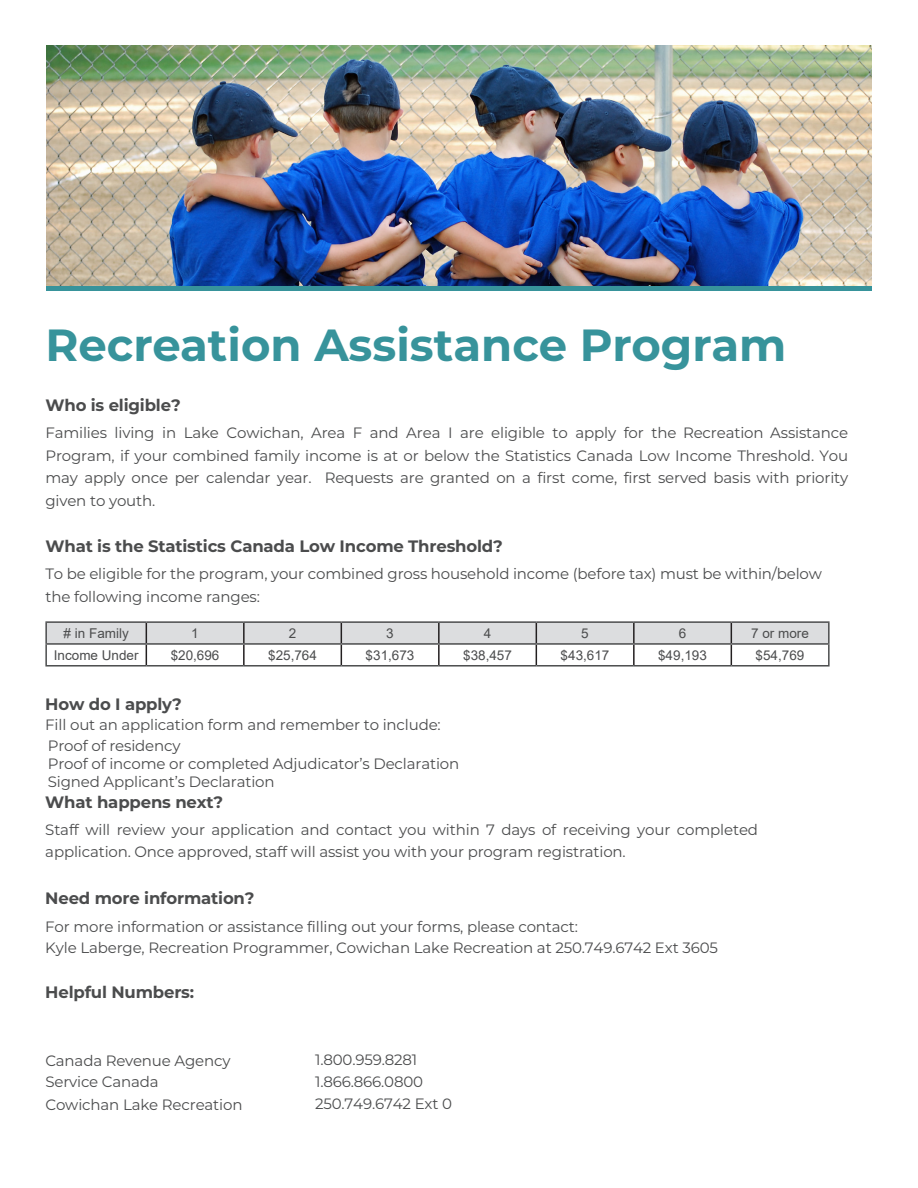
<style>
.page{position:relative;width:918px;height:1188px;background:#fff}
.page>*{position:absolute;margin:0;border:0;box-sizing:border-box;transform-origin:0 0}
.t1{font:700 45px "Montserrat";color:#37939b}
.t2{font:700 16.5px "Montserrat";letter-spacing:-.01em;color:#4b4c4d}
.t3{font:15px/22.8px "Montserrat";letter-spacing:-.01em;color:#4b4c4d}
.t4{font:13.5px "Arial";color:#4b4c4d}
</style>
<div class="page">
<svg style="left:47px;top:623px;width:781px;height:42px"></svg>
<hr style="left:45px;top:621px;width:101px;height:2px;background:#4b4c4d">
<hr style="left:45px;top:623px;width:2px;height:20px;background:#4b4c4d">
<hr style="left:146px;top:621px;width:98px;height:2px;background:#4b4c4d">
<hr style="left:244px;top:621px;width:97px;height:2px;background:#4b4c4d">
<hr style="left:341px;top:621px;width:98px;height:2px;background:#4b4c4d">
<hr style="left:439px;top:621px;width:97px;height:2px;background:#4b4c4d">
<hr style="left:536px;top:621px;width:98px;height:2px;background:#4b4c4d">
<hr style="left:634px;top:621px;width:97px;height:2px;background:#4b4c4d">
<hr style="left:731px;top:621px;width:99px;height:2px;background:#4b4c4d">
<hr style="left:828px;top:623px;width:2px;height:20px;background:#4b4c4d">
<hr style="left:45px;top:643px;width:101px;height:2px;background:#4b4c4d">
<hr style="left:146px;top:643px;width:98px;height:2px;background:#4b4c4d">
<hr style="left:244px;top:643px;width:97px;height:2px;background:#4b4c4d">
<hr style="left:341px;top:643px;width:98px;height:2px;background:#4b4c4d">
<hr style="left:439px;top:643px;width:97px;height:2px;background:#4b4c4d">
<hr style="left:536px;top:643px;width:98px;height:2px;background:#4b4c4d">
<hr style="left:634px;top:643px;width:97px;height:2px;background:#4b4c4d">
<hr style="left:731px;top:643px;width:99px;height:2px;background:#4b4c4d">
<hr style="left:45px;top:645px;width:2px;height:20px;background:#4b4c4d">
<hr style="left:828px;top:645px;width:2px;height:20px;background:#4b4c4d">
<hr style="left:45px;top:665px;width:101px;height:2px;background:#4b4c4d">
<hr style="left:146px;top:665px;width:98px;height:2px;background:#4b4c4d">
<hr style="left:244px;top:665px;width:97px;height:2px;background:#4b4c4d">
<hr style="left:341px;top:665px;width:98px;height:2px;background:#4b4c4d">
<hr style="left:439px;top:665px;width:97px;height:2px;background:#4b4c4d">
<hr style="left:536px;top:665px;width:98px;height:2px;background:#4b4c4d">
<hr style="left:634px;top:665px;width:97px;height:2px;background:#4b4c4d">
<hr style="left:731px;top:665px;width:99px;height:2px;background:#4b4c4d">
<img style="left:46px;top:45px;width:826px;height:242px">
<hr style="left:46px;top:287px;width:826px;height:4px;background:#37939b">
<p class="t1" style="left:45px;top:313px;width:743px">Recreation Assistance Program</p>
<p class="t2" style="left:45px;top:394px;width:137px">Who is eligible?</p>
<p class="t3" style="left:45px;top:420px;width:804px;text-align:justify">Families living in Lake Cowichan, Area F and Area I are eligible to apply for the Recreation Assistance Program, if your combined family income is at or below the Statistics Canada Low Income Threshold. You may apply once per calendar year. Requests are granted on a first come, first served basis with priority given to youth.</p>
<p class="t2" style="left:45px;top:535px;width:459px">What is the Statistics Canada Low Income Threshold?</p>
<p class="t3" style="left:45px;top:562px;width:778px">To be eligible for the program, your combined gross household income (before tax) must be within/below the following income ranges:</p>
<p class="t4" style="left:64px;top:624px;width:67px"># in Family</p>
<p class="t4" style="left:191px;top:624px;width:9px">1</p>
<p class="t4" style="left:289px;top:624px;width:9px">2</p>
<p class="t4" style="left:386px;top:624px;width:9px">3</p>
<p class="t4" style="left:484px;top:624px;width:9px">4</p>
<p class="t4" style="left:581px;top:624px;width:9px">5</p>
<p class="t4" style="left:679px;top:624px;width:9px">6</p>
<p class="t4" style="left:751px;top:624px;width:59px">7 or more</p>
<p class="t4" style="left:54px;top:646px;width:86px">Income Under</p>
<p class="t4" style="left:171px;top:646px;width:50px">$20,696</p>
<p class="t4" style="left:268px;top:646px;width:50px">$25,764</p>
<p class="t4" style="left:366px;top:646px;width:50px">$31,673</p>
<p class="t4" style="left:463px;top:646px;width:50px">$38,457</p>
<p class="t4" style="left:561px;top:646px;width:50px">$43,617</p>
<p class="t4" style="left:658px;top:646px;width:50px">$49,193</p>
<p class="t4" style="left:756px;top:646px;width:50px">$54,769</p>
<p class="t2" style="left:45px;top:692px;width:138px">How do I apply?</p>
<p class="t3" style="left:45px;top:714px;width:397px;line-height:20.5px">Fill out an application form and remember to include:<br>Proof of residency</p>
<p class="t3" style="left:48px;top:754px;width:413px;line-height:18px">Proof of income or completed Adjudicator’s Declaration<br>Signed Applicant’s Declaration</p>
<p class="t2" style="left:45px;top:790px;width:179px">What happens next?</p>
<p class="t3" style="left:45px;top:818px;width:714px">Staff will review your application and contact you within 7 days of receiving your completed application. Once approved, staff will assist you with your program registration.</p>
<p class="t2" style="left:45px;top:886px;width:211px">Need more information?</p>
<p class="t3" style="left:45px;top:916px;width:674px;line-height:20.5px">For more information or assistance filling out your forms, please contact:<br>Kyle Laberge, Recreation Programmer, Cowichan Lake Recreation at 250.749.6742 Ext 3605</p>
<p class="t2" style="left:45px;top:980px;width:150px">Helpful Numbers:</p>
<p class="t3" style="left:45px;top:1049px;width:199px;line-height:22px">Canada Revenue Agency<br>Service Canada<br>Cowichan Lake Recreation</p>
<p class="t3" style="left:315px;top:1048px;width:138px;line-height:21.8px">1.800.959.8281<br>1.866.866.0800<br>250.749.6742 Ext 0</p>
</div>
